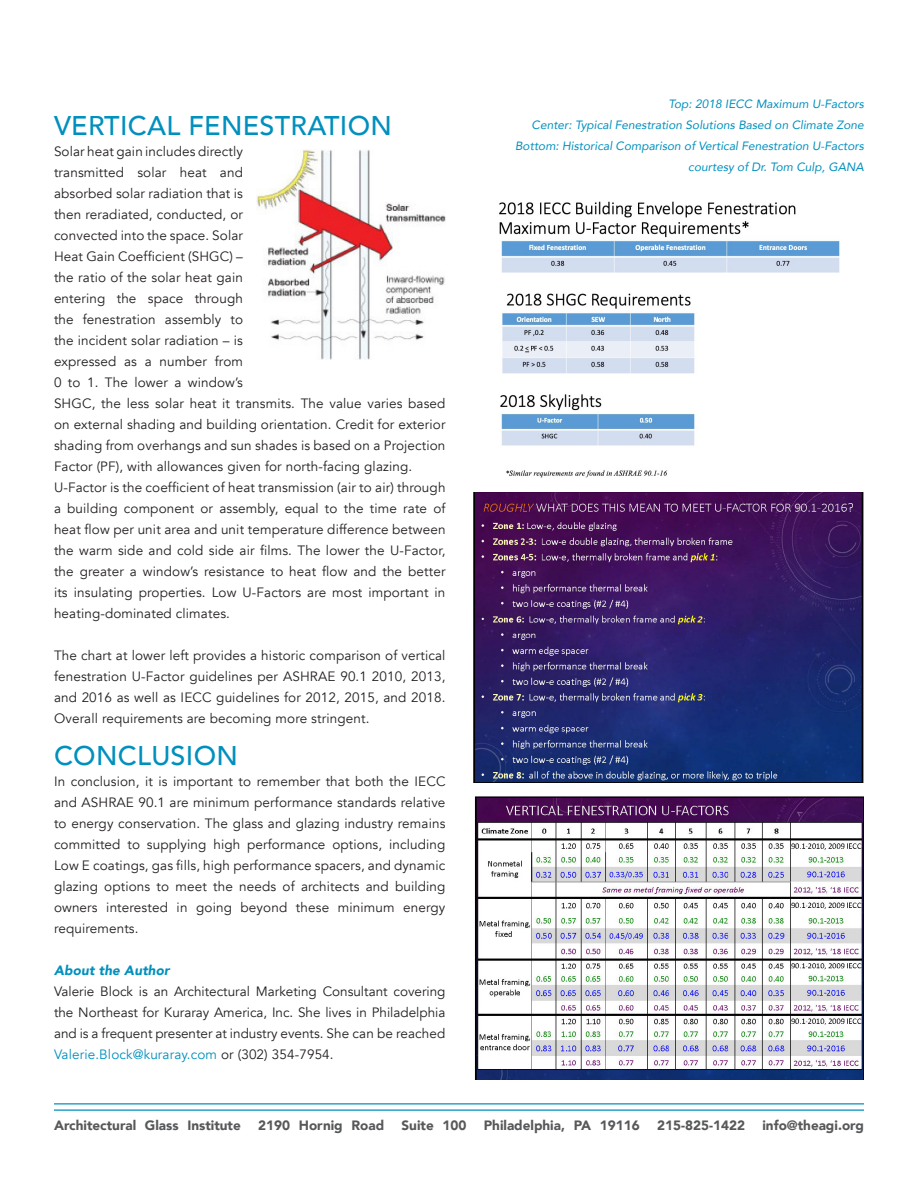
<style>
.page{position:relative;width:918px;height:1188px;background:#fff}
.page>*{position:absolute;margin:0;border:0;box-sizing:border-box;transform-origin:0 0}
.t1{font:500 27px "Avenir";letter-spacing:.01em;color:#0090be}
.t2{font:13.5px/21px "Avenir";letter-spacing:.01em;color:#231f20;text-align:justify}
.t3{font:900 13.5px "Avenir";color:#57585a}
.t4{font:italic 900 13.5px "Avenir";letter-spacing:.01em;color:#0090be}
.t5{font:italic 12px "Avenir";color:#0090be}
.s1{color:#0090be}
</style>
<div class="page">
<hr style="left:54px;top:1103px;width:810px;height:2px;background:#0090be">
<hr style="left:54px;top:1109px;width:810px;height:2px;background:#0090be">
<img style="left:499px;top:201px;width:340px;height:277px">
<img style="left:257px;top:149px;width:189px;height:210px">
<img style="left:474px;top:796px;width:390px;height:284px">
<img style="left:473px;top:493px;width:391px;height:290px">
<p class="t1" style="left:54px;top:102px;width:339px">VERTICAL FENESTRATION</p>
<p class="t2" style="left:54px;top:141px;width:393px;text-align:left">Solar heat gain includes directly<br>transmitted solar heat and<br>absorbed solar radiation that is<br>then reradiated, conducted, or<br>convected into the space. Solar<br>Heat Gain Coefficient (SHGC) –<br>the ratio of the solar heat gain<br>entering the space through<br>the fenestration assembly to<br>the incident solar radiation – is<br>expressed as a number from<br>0 to 1. The lower a window’s<br>SHGC, the less solar heat it transmits. The value varies based on external shading and building orientation. Credit for exterior shading from overhangs and sun shades is based on a Projection Factor (PF), with allowances given for north-facing glazing.</p>
<p class="t2" style="left:54px;top:477px;width:393px">U-Factor is the coefficient of heat transmission (air to air) through a building component or assembly, equal to the time rate of heat flow per unit area and unit temperature difference between the warm side and cold side air films. The lower the U-Factor, the greater a window’s resistance to heat flow and the better its insulating properties. Low U-Factors are most important in heating-dominated climates.</p>
<p class="t2" style="left:54px;top:645px;width:393px">The chart at lower left provides a historic comparison of vertical fenestration U-Factor guidelines per ASHRAE 90.1 2010, 2013, and 2016 as well as IECC guidelines for 2012, 2015, and 2018.<br>Overall requirements are becoming more stringent.</p>
<p class="t1" style="left:54px;top:732px;width:185px">CONCLUSION</p>
<p class="t2" style="left:54px;top:771px;width:393px">In conclusion, it is important to remember that both the IECC and ASHRAE 90.1 are minimum performance standards relative to energy conservation. The glass and glazing industry remains committed to supplying high performance options, including Low E coatings, gas fills, high performance spacers, and dynamic glazing options to meet the needs of architects and building owners interested in going beyond these minimum energy requirements.</p>
<p class="t4" style="left:54px;top:959px;width:117px">About the Author</p>
<p class="t2" style="left:54px;top:981px;width:393px">Valerie Block is an Architectural Marketing Consultant covering the Northeast for Kuraray America, Inc. She lives in Philadelphia and is a frequent presenter at industry events. She can be reached <span class="s1">Valerie.Block@kuraray.com</span> or (302) 354-7954.</p>
<p class="t5" style="left:669px;top:97px;width:197px">Top: 2018 IECC Maximum U-Factors</p>
<p class="t5" style="left:532px;top:118px;width:334px">Center: Typical Fenestration Solutions Based on Climate Zone</p>
<p class="t5" style="left:515px;top:139px;width:350px">Bottom: Historical Comparison of Vertical Fenestration U-Factors</p>
<p class="t5" style="left:688px;top:160px;width:177px">courtesy of Dr. Tom Culp, GANA</p>
<p class="t3" style="left:54px;top:1114px;width:188px">Architectural Glass Institute</p>
<p class="t3" style="left:258px;top:1114px;width:128px">2190 Hornig Road</p>
<p class="t3" style="left:402px;top:1114px;width:66px">Suite 100</p>
<p class="t3" style="left:484px;top:1114px;width:158px">Philadelphia, PA 19116</p>
<p class="t3" style="left:657px;top:1114px;width:89px">215-825-1422</p>
<p class="t3" style="left:762px;top:1114px;width:103px">info@theagi.org</p>
</div>
